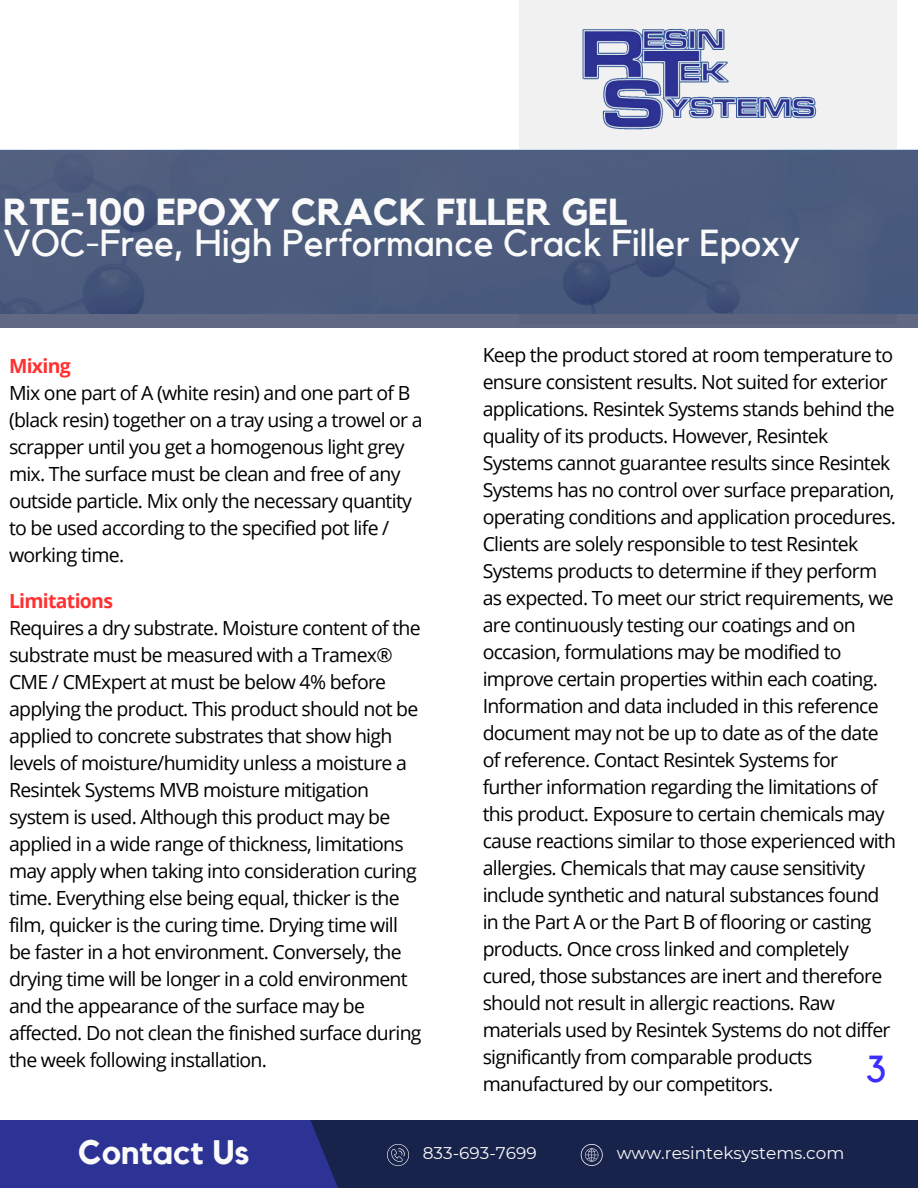
<style>
.page{position:relative;width:918px;height:1188px;background:#fff}
.page>*{position:absolute;margin:0;border:0;box-sizing:border-box;transform-origin:0 0}
.t1{font:37.5px/30.3px "Kollektif";color:#fafafa}
.t2{font:37.5px "Kollektif";color:#3b2efe}
.t3{font:700 33.9px "Kollektif";color:#fafafa}
.t4{font:19.5px/27px "Open Sans";letter-spacing:-.035em;color:#000}
.t5{font:700 19.5px "Open Sans";letter-spacing:-.035em;color:#ff3131}
.t6{font:16.95px "Montserrat";color:#fafafa}
.s1{font-weight:700}
</style>
<div class="page">
<div style="left:519px;top:0;width:377px;height:324px;background:#f1f1f1"></div>
<div style="left:234px;top:1120px;width:684px;height:68px;background:#18234b"></div>
<div style="left:0;top:1120px;width:338px;height:68px;background:#2d3395"></div>
<svg style="left:581px;top:1144px;width:22px;height:22px"></svg>
<svg style="left:387px;top:1144px;width:22px;height:22px"></svg>
<svg style="left:0;top:150px;width:918px;height:178px;fill:#4d5d7e"></svg>
<img style="left:582px;top:29px;width:235px;height:101px">
<p class="t1" style="left:4px;top:199px;width:798px"><span class="s1">RTE-100 EPOXY CRACK FILLER GEL<br></span>VOC-Free, High Performance Crack Filler Epoxy</p>
<p class="t5" style="left:9px;top:353px;width:63px">Mixing</p>
<p class="t4" style="left:9px;top:379px;width:415px">Mix one part of A (white resin) and one part of B (black resin) together on a tray using a trowel or a scrapper until you get a homogenous light grey mix. The surface must be clean and free of any outside particle. Mix only the necessary quantity to be used according to the specified pot life / working time.</p>
<p class="t5" style="left:9px;top:587px;width:106px">Limitations</p>
<p class="t4" style="left:9px;top:614px;width:414px">Requires a dry substrate. Moisture content of the substrate must be measured with a Tramex® CME / CMExpert at must be below 4% before applying the product. This product should not be applied to concrete substrates that show high levels of moisture/humidity unless a moisture a Resintek Systems MVB moisture mitigation system is used. Although this product may be applied in a wide range of thickness, limitations may apply when taking into consideration curing time. Everything else being equal, thicker is the film, quicker is the curing time. Drying time will be faster in a hot environment. Conversely, the drying time will be longer in a cold environment and the appearance of the surface may be affected. Do not clean the finished surface during the week following installation.</p>
<h1 class="t4" style="left:483px;top:341px;width:415px">Keep the product stored at room temperature to ensure consistent results. Not suited for exterior applications. Resintek Systems stands behind the quality of its products. However, Resintek Systems cannot guarantee results since Resintek Systems has no control over surface preparation, operating conditions and application procedures.<br>Clients are solely responsible to test Resintek Systems products to determine if they perform as expected. To meet our strict requirements, we are continuously testing our coatings and on occasion, formulations may be modified to improve certain properties within each coating.<br>Information and data included in this reference document may not be up to date as of the date of reference. Contact Resintek Systems for further information regarding the limitations of this product. Exposure to certain chemicals may cause reactions similar to those experienced with allergies. Chemicals that may cause sensitivity include synthetic and natural substances found in the Part A or the Part B of flooring or casting products. Once cross linked and completely cured, those substances are inert and therefore should not result in allergic reactions. Raw materials used by Resintek Systems do not differ significantly from comparable products manufactured by our competitors.</h1>
<h3 class="t2" style="left:866px;top:1051px;width:22px">3</h3>
<p class="t3" style="left:78px;top:1137px;width:173px">Contact Us</p>
<h3 class="t6" style="left:423px;top:1142px;width:115px">833-693-7699</h3>
<h2 class="t6" style="left:617px;top:1142px;width:229px">www.resinteksystems.com</h2>
</div>
